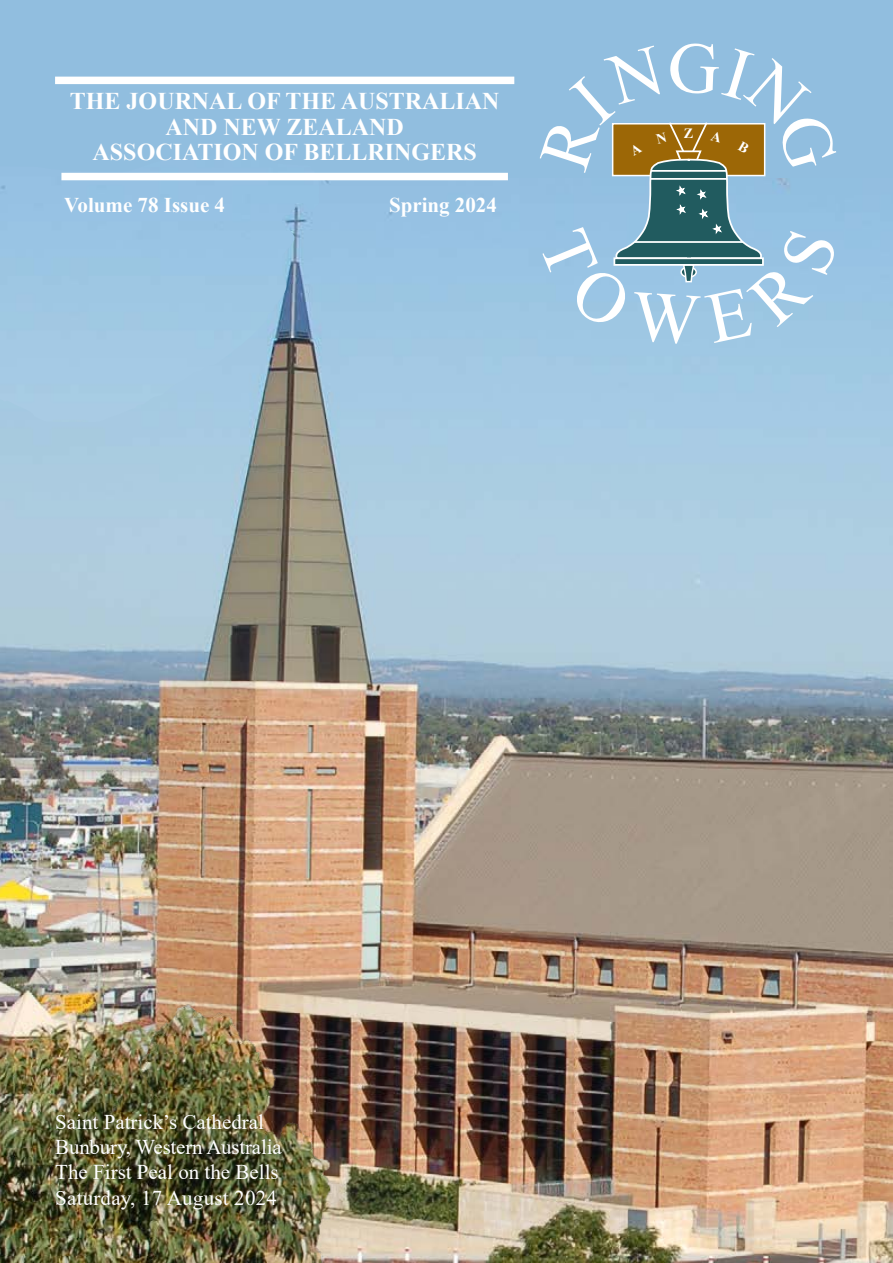
<style>
.page{position:relative;width:893px;height:1263px;background:#fff}
.page>*{position:absolute;margin:0;border:0;box-sizing:border-box;transform-origin:0 0}
.t1{font:700 24px/25.5px "Times New Roman";color:#fff;text-align:center}
.t2{font:21px/25.2px "Times New Roman";color:#fff}
.t3{font:700 21px "Times New Roman";color:#fff}
.t4{font:700 14.1px "Times New Roman";color:#fff}
</style>
<div class="page">
<div style="left:0;top:0;width:893px;height:191px;background:#91bedf"></div>
<img style="left:0;top:180px;width:893px;height:1083px">
<img style="left:98px;top:982px;width:240px;height:281px">
<img style="left:0;top:172px;width:320px;height:251px">
<div style="left:55px;top:77px;width:459px;height:7px;background:#fff"></div>
<div style="left:61px;top:173px;width:447px;height:7px;background:#fff"></div>
<svg style="left:89px;top:1164px;width:16px;height:15px"></svg>
<svg style="left:539px;top:122px;width:299px;height:223px"></svg>
<p class="t1" style="left:70px;top:88px;width:431px">THE JOURNAL OF THE AUSTRALIAN<br>AND NEW ZEALAND<br>ASSOCIATION OF BELLRINGERS</p>
<p class="t3" style="left:64px;top:190px;width:162px">Volume 78 Issue 4</p>
<p class="t3" style="left:389px;top:190px;width:109px">Spring 2024</p>
<p class="t4" style="left:684px;top:123px;width:11px">Z</p>
<p class="t2" style="left:55px;top:1109px;width:228px">Saint Patrick’s Cathedral<br>Bunbury, Western Australia<br>The First Peal on the Bells<br>Saturday, 17 August 2024</p>
</div>
